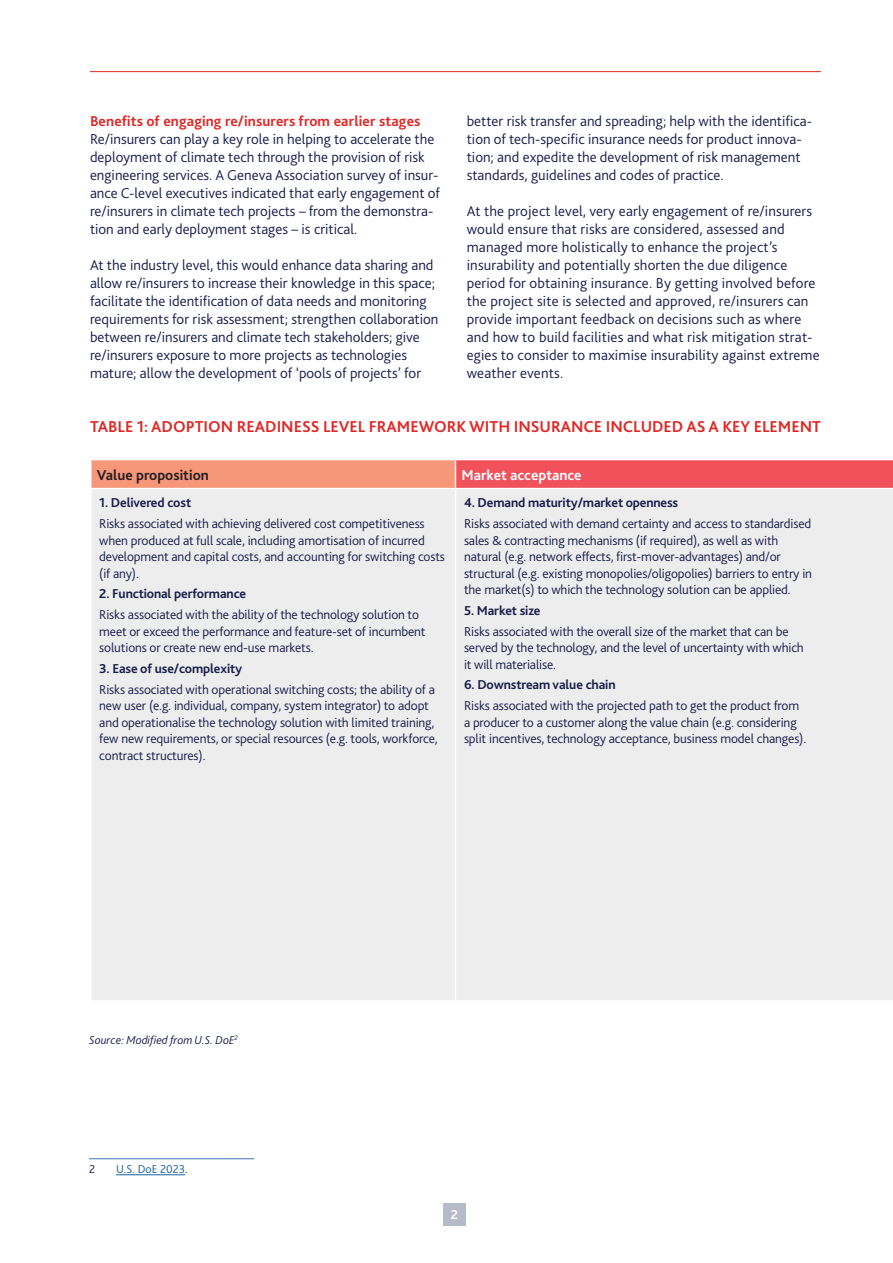
<style>
.page{position:relative;width:893px;height:1263px;background:#fff}
.page>*{position:absolute;margin:0;border:0;box-sizing:border-box;transform-origin:0 0}
.t1{font:700 16.5px "Bliss 2";color:#e12725}
.t2{font:300 15px/18px "Bliss 2";color:#171d4a}
.t3{font:700 15px "Bliss 2";letter-spacing:.01em;color:#e12725}
.t4{font:700 15px "Bliss 2";color:#231f20}
.t5{font:700 15px "Bliss 2";color:#fff}
.t6{font:300 13.5px/16.5px "Bliss 2";letter-spacing:-.01em;color:#171d4a}
.t7{font:700 13.5px "Bliss 2";letter-spacing:-.01em;color:#171d4a}
.t8{font:700 13.5px "Bliss 2";color:#fff}
.t9{font:italic 300 12px "Bliss 2";color:#171d4a}
.t10{font:300 12px "Bliss 2";color:#175d9e}
.t11{font:300 12px "Bliss 2";color:#171d4a}
.s1{color:#171d4a}
</style>
<div class="page">
<hr style="left:90px;top:71px;width:731px;height:1px;background:#e12725">
<div style="left:443px;top:1203px;width:23px;height:22px;background:#b6bbc9"></div>
<div style="left:91px;top:460px;width:364px;height:29px;background:#f6977a"></div>
<div style="left:92px;top:489px;width:801px;height:511px;background:#ededee"></div>
<hr style="left:90px;top:460px;width:2px;height:28px;background:#fff">
<hr style="left:90px;top:488px;width:365px;height:1px;background:#fff">
<hr style="left:455px;top:489px;width:1px;height:511px;background:#fff">
<svg style="left:455px;top:460px;width:438px;height:28px;background:#f0555e"></svg>
<hr style="left:89px;top:1158px;width:165px;height:1px;background:#5382bf">
<hr style="left:116px;top:1174px;width:69px;height:1px;background:#175d9e">
<p class="t3" style="left:90px;top:112px;width:332px">Benefits of engaging re/insurers from earlier stages</p>
<p class="t2" style="left:90px;top:130px;width:351px">Re/insurers can play a key role in helping to accelerate the deployment of climate tech through the provision of risk engineering services. A Geneva Association survey of insur&shy;ance C-level executives indicated that early engagement of re/insurers in climate tech projects – from the demonstra&shy;tion and early deployment stages – is critical.</p>
<p class="t2" style="left:90px;top:256px;width:350px">At the industry level, this would enhance data sharing and allow re/insurers to increase their knowledge in this space; facilitate the identification of data needs and monitoring requirements for risk assessment; strengthen collaboration between re/insurers and climate tech stakeholders; give re/insurers exposure to more projects as technologies mature; allow the development of ‘pools of projects’ for</p>
<p class="t2" style="left:467px;top:112px;width:347px">better risk transfer and spreading; help with the identifica&shy;tion of tech-specific insurance needs for product innova&shy;tion; and expedite the development of risk management standards, guidelines and codes of practice.</p>
<p class="t2" style="left:467px;top:202px;width:354px">At the project level, very early engagement of re/insurers would ensure that risks are considered, assessed and managed more holistically to enhance the project’s insurability and potentially shorten the due diligence period for obtaining insurance. By getting involved before the project site is selected and approved, re/insurers can provide important feedback on decisions such as where and how to build facilities and what risk mitigation strat&shy;egies to consider to maximise insurability against extreme weather events.</p>
<p class="t1" style="left:90px;top:416px;width:732px">TABLE 1: ADOPTION READINESS LEVEL FRAMEWORK WITH INSURANCE INCLUDED AS A KEY ELEMENT</p>
<p class="t4" style="left:97px;top:465px;width:114px">Value proposition</p>
<p class="t5" style="left:461px;top:465px;width:122px">Market acceptance</p>
<p class="t7" style="left:99px;top:494px;width:93px">1. Delivered cost</p>
<p class="t6" style="left:99px;top:515px;width:347px">Risks associated with achieving delivered cost competitiveness when produced at full scale, including amortisation of incurred development and capital costs, and accounting for switching costs (if any).</p>
<p class="t7" style="left:99px;top:585px;width:148px">2. Functional performance</p>
<p class="t6" style="left:99px;top:606px;width:328px">Risks associated with the ability of the technology solution to meet or exceed the performance and feature-set of incumbent solutions or create new end-use markets.</p>
<p class="t7" style="left:99px;top:660px;width:144px">3. Ease of use/complexity</p>
<p class="t6" style="left:99px;top:681px;width:340px">Risks associated with operational switching costs; the ability of a new user (e.g. individual, company, system integrator) to adopt and operationalise the technology solution with limited training, few new requirements, or special resources (e.g. tools, workforce, contract structures).</p>
<p class="t7" style="left:464px;top:494px;width:216px">4. Demand maturity/market openness</p>
<p class="t6" style="left:464px;top:515px;width:350px">Risks associated with demand certainty and access to standardised sales &amp; contracting mechanisms (if required), as well as with natural (e.g. network effects, first-mover-advantages) and/or structural (e.g. existing monopolies/oligopolies) barriers to entry in the market(s) to which the technology solution can be applied.</p>
<p class="t7" style="left:464px;top:602px;width:78px">5. Market size</p>
<p class="t6" style="left:464px;top:623px;width:341px">Risks associated with the overall size of the market that can be served by the technology, and the level of uncertainty with which it will materialise.</p>
<p class="t7" style="left:464px;top:676px;width:153px">6. Downstream value chain</p>
<p class="t6" style="left:464px;top:697px;width:344px">Risks associated with the projected path to get the product from a producer to a customer along the value chain (e.g. considering split incentives, technology acceptance, business model changes).</p>
<p class="t9" style="left:89px;top:1033px;width:151px">Source: Modified from U.S. DoE<sup>2</sup></p>
<p class="t11" style="left:89px;top:1161px;width:8px">2</p>
<p class="t10" style="left:116px;top:1161px;width:73px">U.S. DoE 2023<span class="s1">.</span></p>
<p class="t8" style="left:451px;top:1206px;width:9px">2</p>
</div>
